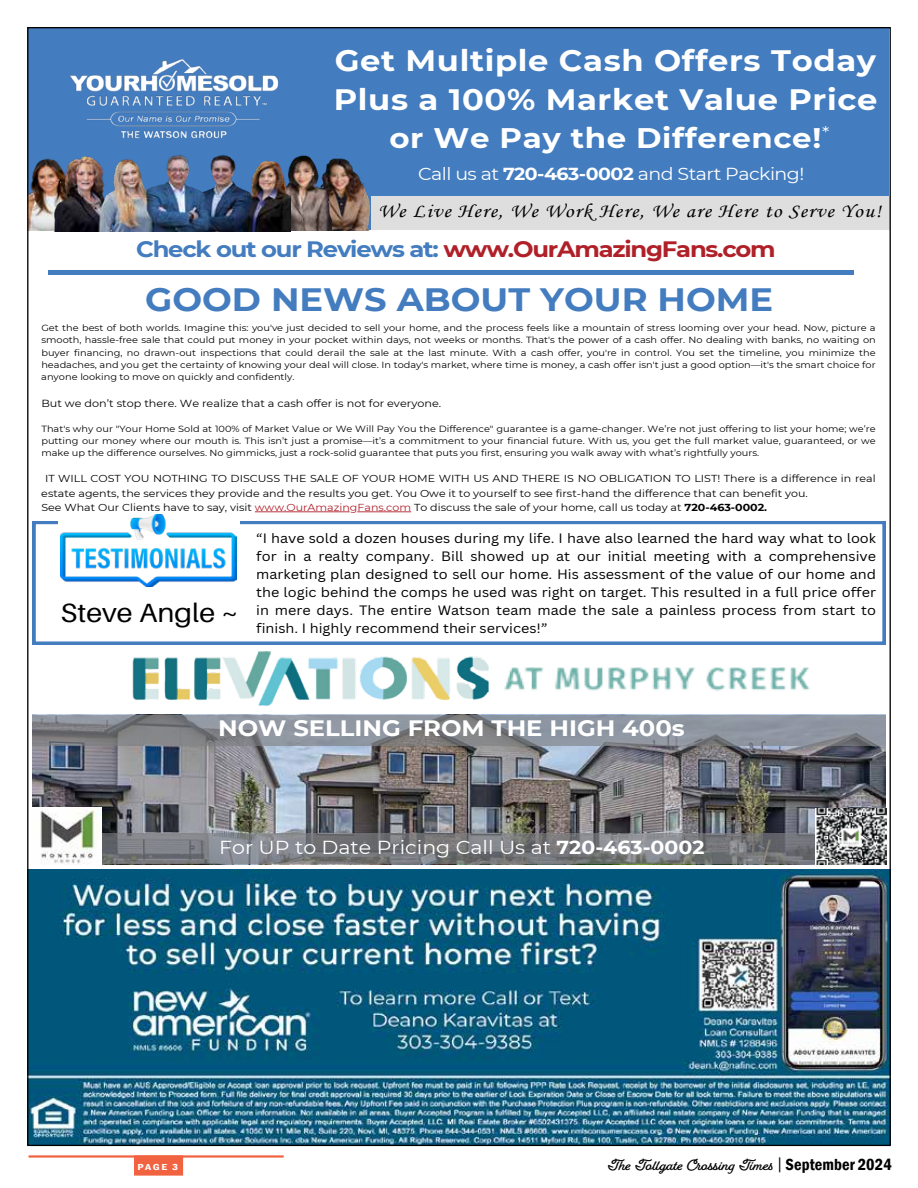
<style>
.page{position:relative;width:918px;height:1188px;background:#fff}
.page>*{position:absolute;margin:0;border:0;box-sizing:border-box;transform-origin:0 0}
.t1{font:700 32.25px "Montserrat";color:#437cbf;scale:1.09 1}
.t2{font:700 29.55px/38.4px "Montserrat";letter-spacing:.02em;color:#fff;scale:1.09 1}
.t3{font:700 28.2px "Montserrat";letter-spacing:.02em;color:#fff;scale:1.09 1}
.t4{font:26.4px "Aileron";color:#000;scale:1.09 1}
.t5{font:700 22.2px "Montserrat";letter-spacing:-.05em;color:#b02029;scale:1.09 1}
.t6{font:700 22.2px "Montserrat";color:#fff;scale:1.09 1}
.t7{font:19.8px "Corsiva";letter-spacing:.055em;color:#000;scale:1.09 1}
.t8{font:18.75px "Montserrat";color:#fff;scale:1.09 1}
.t9{font:17.4px "Montserrat";letter-spacing:-.03em;color:#fff;scale:1.09 1}
.t10{font:17.25px "Montserrat";color:#fff;scale:1.09 1}
.t11{font:700 13.5px "Fairwater Script";letter-spacing:.01em;color:#000}
.t12{font:13.2px/17.9px "Canva Sans";color:#000;text-align:justify;scale:1.09 1}
.t13{font:10.35px "Montserrat";color:#000;scale:1.09 1}
.t14{font:10.2px/14.1px "Montserrat";color:#000;scale:1.09 1}
.t15{font:9px/12.3px "Montserrat";color:#000;text-align:justify;scale:1.09 1}
.t16{font:600 condensed 9px "Franklin Gothic";color:#fff;scale:1.34 1}
.s1{font-weight:700}
.s2{color:#437cbf}
.s3{color:#b02029}
.s4{font-family:"Lucida Bright";font-weight:400;font-size:16.5px}
.s5{font-family:"Franklin Gothic";font-weight:600;font-stretch:condensed;font-size:16.5px}
</style>
<div class="page">
<hr style="left:29px;top:1155px;width:255px;height:3px;background:#f16240">
<div style="left:134px;top:1155px;width:49px;height:21px;background:#f16240"></div>
<div style="left:28px;top:28px;width:861px;height:202px;background:#437cbf"></div>
<img style="left:29px;top:870px;width:860px;height:274px">
<img style="left:32px;top:714px;width:853px;height:151px">
<svg style="left:33px;top:715px;width:853px;height:30px;background:#878c94"></svg>
<svg style="left:102px;top:833px;width:713px;height:31px;background:#787a7e"></svg>
<img style="left:32px;top:807px;width:70px;height:57px">
<img style="left:815px;top:809px;width:71px;height:55px">
<div style="left:49px;top:270px;width:805px;height:5px;background:#437cbf"></div>
<svg style="left:33px;top:521px;width:853px;height:123px"></svg>
<div style="left:59px;top:518px;width:181px;height:20px;background:#fff"></div>
<img style="left:61px;top:514px;width:176px;height:73px">
<img style="left:132px;top:651px;width:354px;height:55px">
<img style="left:486px;top:662px;width:324px;height:33px">
<hr style="left:357px;top:511px;width:54px;height:1px;background:#b02029">
<hr style="left:255px;top:511px;width:95px;height:1px;background:#b02029">
<img style="left:29px;top:158px;width:24px;height:73px">
<img style="left:332px;top:158px;width:39px;height:72px">
<img style="left:290px;top:155px;width:42px;height:76px">
<img style="left:53px;top:155px;width:237px;height:76px">
<img style="left:70px;top:59px;width:209px;height:80px">
<div style="left:371px;top:196px;width:519px;height:34px;background:#dededf"></div>
<h2 class="t2" style="left:334px;top:40px;width:500px">Get Multiple Cash Offers Today<br>Plus a 100% Market Value Price</h2>
<h3 class="t3" style="left:389px;top:118px;width:398px">or We Pay the Difference!</h3>
<h3 class="t9" style="left:418px;top:162px;width:356px">Call us at <span class="s1">720-463-0002</span> and Start Packing!</h3>
<h3 class="t7" style="left:378px;top:199px;width:463px">We Live Here, We Work Here, We are Here to Serve You!</h3>
<h3 class="t10" style="left:822px;top:121px;width:8px">*</h3>
<h3 class="t5" style="left:136px;top:233px;width:588px"><span class="s2">Check out our Reviews at:</span> www.OurAmazingFans.com</h3>
<h1 class="t1" style="left:145px;top:276px;width:578px">GOOD NEWS ABOUT YOUR HOME</h1>
<p class="t15" style="left:41px;top:321px;width:767px">Get the best of both worlds. Imagine this: you've just decided to sell your home, and the process feels like a mountain of stress looming over your head. Now, picture a smooth, hassle-free sale that could put money in your pocket within days, not weeks or months. That's the power of a cash offer. No dealing with banks, no waiting on buyer financing, no drawn-out inspections that could derail the sale at the last minute. With a cash offer, you're in control. You set the timeline, you minimize the headaches, and you get the certainty of knowing your deal will close. In today's market, where time is money, a cash offer isn't just a good option—it's the smart choice for anyone looking to move on quickly and confidently.</p>
<p class="t13" style="left:41px;top:396px;width:368px">But we don’t stop there. We realize that a cash offer is not for everyone.</p>
<p class="t15" style="left:41px;top:422px;width:767px">That's why our "Your Home Sold at 100% of Market Value or We Will Pay You the Difference" guarantee is a game-changer. We’re not just offering to list your home; we’re putting our money where our mouth is. This isn’t just a promise—it’s a commitment to your financial future. With us, you get the full market value, guaranteed, or we make up the difference ourselves. No gimmicks, just a rock-solid guarantee that puts you first, ensuring you walk away with what’s rightfully yours.</p>
<p class="t14" style="left:41px;top:471px;width:767px;text-indent:4px">IT WILL COST YOU NOTHING TO DISCUSS THE SALE OF YOUR HOME WITH US AND THERE IS NO OBLIGATION TO LIST! There is a difference in real estate agents, the services they provide and the results you get. You Owe it to yourself to see first-hand the difference that can benefit you.<br>See What Our Clients have to say, visit <span class="s3">www.OurAmazingFans.com</span> To discuss the sale of your home, call us today at <span class="s1">720-463-0002.</span></p>
<h3 class="t4" style="left:61px;top:599px;width:164px">Steve Angle ~</h3>
<p class="t12" style="left:256px;top:529px;width:570px">“I have sold a dozen houses during my life. I have also learned the hard way what to look for in a realty company. Bill showed up at our initial meeting with a comprehensive marketing plan designed to sell our home. His assessment of the value of our home and the logic behind the comps he used was right on target. This resulted in a full price offer in mere days. The entire Watson team made the sale a painless process from start to finish. I highly recommend their services!”</p>
<h3 class="t6" style="left:218px;top:712px;width:430px">NOW SELLING FROM THE HIGH 400s</h3>
<h3 class="t8" style="left:219px;top:834px;width:447px">For UP to Date Pricing Call Us at <span class="s1">720-463-0002</span></h3>
<p class="t16" style="left:138px;top:1161px;width:32px">PAGE 3</p>
<h3 class="t11" style="left:608px;top:1157px;width:285px">The Tollgate Crossing Times <span class="s4">|</span> <span class="s5">September 2024</span></h3>
</div>
